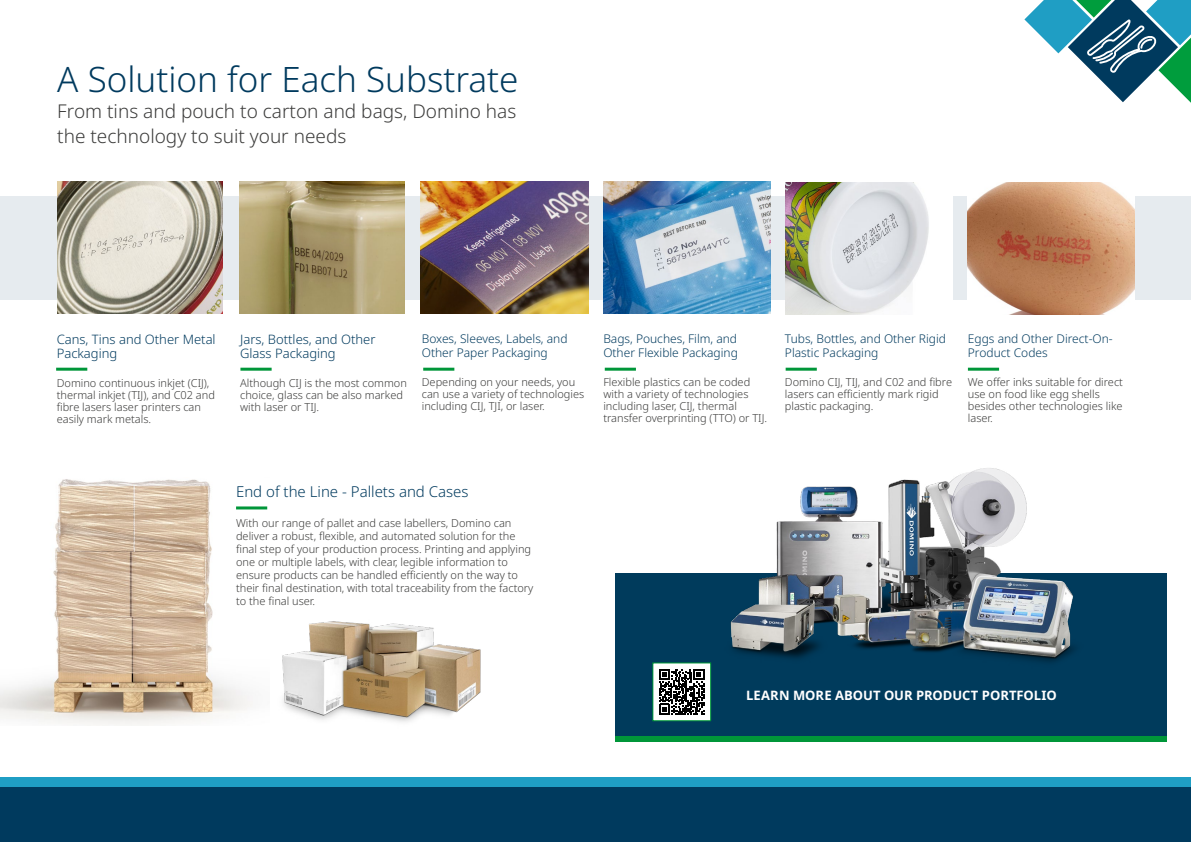
<style>
.page{position:relative;width:1191px;height:842px;background:#fff}
.page>*{position:absolute;margin:0;border:0;box-sizing:border-box;transform-origin:0 0}
.t1{font:35px "Noto Sans";color:#003a5e}
.t2{font:19px/25px "Noto Sans";color:#3c3c3b}
.t3{font:15px "Noto Sans";color:#003a5e}
.t4{font:13px/14px "Noto Sans";color:#003a5e}
.t5{font:13px "Noto Sans";color:#fff}
.t6{font:12px/14px "Noto Sans";color:#003a5e}
.t7{font:11px/12px "Noto Sans";color:#3c3c3b}
</style>
<div class="page">
<div style="left:0;top:196px;width:1191px;height:104px;background:#e6ebef"></div>
<img style="left:57px;top:182px;width:165px;height:132px">
<img style="left:240px;top:182px;width:164px;height:132px">
<img style="left:785px;top:182px;width:167px;height:132px">
<img style="left:968px;top:182px;width:166px;height:132px">
<img style="left:421px;top:182px;width:167px;height:132px">
<img style="left:603px;top:182px;width:167px;height:132px">
<hr style="left:240px;top:368px;width:32px;height:3px;background:#009639">
<hr style="left:423px;top:368px;width:31px;height:3px;background:#009639">
<hr style="left:605px;top:368px;width:31px;height:3px;background:#009639">
<hr style="left:785px;top:368px;width:32px;height:3px;background:#009639">
<hr style="left:968px;top:368px;width:31px;height:3px;background:#009639">
<hr style="left:56px;top:368px;width:31px;height:3px;background:#009639">
<svg style="left:1024px;top:0;width:167px;height:103px"></svg>
<img style="left:0;top:479px;width:268px;height:247px">
<hr style="left:236px;top:506px;width:31px;height:3px;background:#009639">
<img style="left:282px;top:621px;width:199px;height:101px">
<div style="left:615px;top:574px;width:552px;height:168px;background:#003b5c"></div>
<img style="left:705px;top:468px;width:380px;height:201px">
<div style="left:653px;top:663px;width:57px;height:58px;background:#fff"></div>
<svg style="left:659px;top:669px;width:45px;height:45px"></svg>
<div style="left:652px;top:662px;width:59px;height:59px;border:1px solid #009639"></div>
<div style="left:615px;top:736px;width:552px;height:6px;background:#009639"></div>
<div style="left:0;top:787px;width:1191px;height:55px;background:#003a5e"></div>
<div style="left:0;top:777px;width:1191px;height:10px;background:#1f9ec4"></div>
<h1 class="t1" style="left:57px;top:54px;width:462px">A Solution for Each Substrate</h1>
<h2 class="t2" style="left:57px;top:99px;width:460px">From tins and pouch to carton and bags, Domino has the technology to suit your needs</h2>
<p class="t4" style="left:57px;top:333px;width:160px">Cans, Tins and Other Metal<br>Packaging</p>
<p class="t7" style="left:57px;top:377px;width:160px">Domino continuous inkjet (CIJ), thermal inkjet (TIJ), and C02 and fibre lasers laser printers can easily mark metals.</p>
<p class="t4" style="left:240px;top:333px;width:137px">Jars, Bottles, and Other<br>Glass Packaging</p>
<p class="t7" style="left:240px;top:377px;width:168px">Although CIJ is the most common choice, glass can be also marked with laser or TIJ.</p>
<p class="t6" style="left:422px;top:332px;width:147px">Boxes, Sleeves, Labels, and<br>Other Paper Packaging</p>
<p class="t7" style="left:422px;top:376px;width:164px">Depending on your needs, you can use a variety of technologies including CIJ, TJI, or laser.</p>
<p class="t6" style="left:603px;top:332px;width:136px">Bags, Pouches, Film, and<br>Other Flexible Packaging</p>
<p class="t7" style="left:603px;top:376px;width:165px">Flexible plastics can be coded with a variety of technologies including laser, CIJ, thermal transfer overprinting (TTO) or TIJ.</p>
<p class="t6" style="left:785px;top:332px;width:163px">Tubs, Bottles, and Other Rigid<br>Plastic Packaging</p>
<p class="t7" style="left:785px;top:376px;width:169px">Domino CIJ, TIJ, and C02 and fibre lasers can efficiently mark rigid plastic packaging.</p>
<p class="t6" style="left:968px;top:332px;width:146px">Eggs and Other Direct-On-<br>Product Codes</p>
<p class="t7" style="left:968px;top:376px;width:157px">We offer inks suitable for direct use on food like egg shells besides other technologies like laser.</p>
<h3 class="t3" style="left:236px;top:481px;width:234px">End of the Line - Pallets and Cases</h3>
<p class="t7" style="left:236px;top:516px;width:299px;line-height:13px">With our range of pallet and case labellers, Domino can deliver a robust, flexible, and automated solution for the final step of your production process. Printing and applying one or multiple labels, with clear, legible information to ensure products can be handled efficiently on the way to their final destination, with total traceability from the factory to the final user.</p>
<p class="t5" style="left:746px;top:686px;width:312px">LEARN MORE ABOUT OUR PRODUCT PORTFOLIO</p>
</div>
